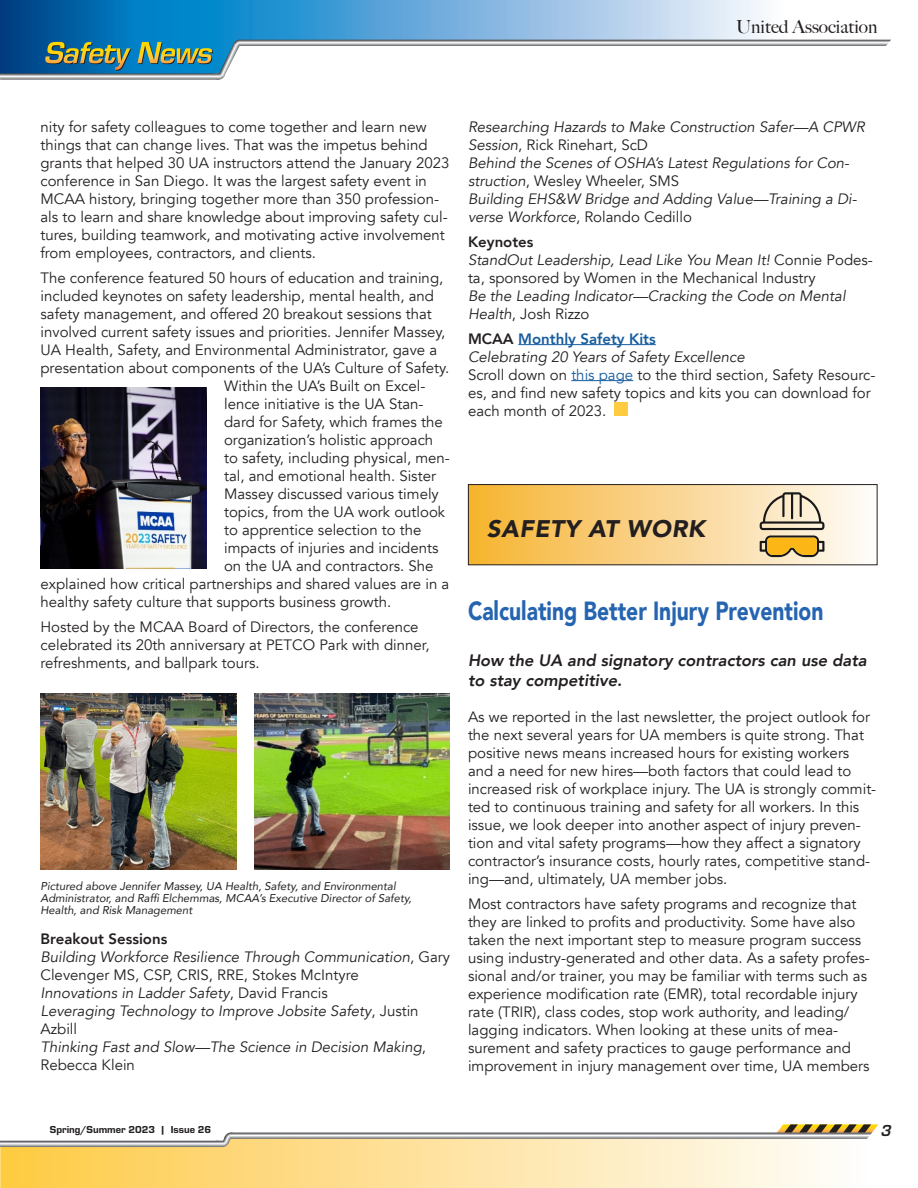
<style>
.page{position:relative;width:918px;height:1188px;background:#fff}
.page>*{position:absolute;margin:0;border:0;box-sizing:border-box;transform-origin:0 0}
.t1{font:900 26.25px "Avenir";color:#2564b0;scale:.8 1}
.t2{font:italic 900 24px "Avenir";letter-spacing:.025em;color:#231f20}
.t3{font:500 18px "Big Caslon";color:#231f20}
.Subtitle{font:italic 800 16.5px/19.8px "Avenir";color:#231f20}
.t4{font:italic 700 16.5px "Eurostile";color:#231f20}
.Text{font:15px/18px "Avenir";color:#231f20}
.Text-2{font:italic 15px/18px "Avenir";color:#231f20}
.Text-3{font:800 15px "Avenir";color:#231f20}
.Text-4{font:800 15px "Avenir";color:#175d9e}
.t5{font:italic 11.25px/12px "Avenir";color:#231f20}
.t6{font:10.5px "Eurostile Hea";color:#231f20}
.s1{font-style:normal}
.s2{font-style:italic}
.s3{color:#231f20}
.s4{color:#175d9e}
</style>
<div class="page">
<svg style="left:0;top:0;width:884px;height:40px;background:#72aed8"></svg>
<svg style="left:0;top:40px;width:891px;height:40px"></svg>
<svg style="left:0;top:1147px;width:826px;height:41px;background:#fee19b"></svg>
<svg style="left:0;top:1124px;width:878px;height:23px"></svg>
<hr style="left:518px;top:344px;width:138px;height:1px;background:#175d9e">
<hr style="left:571px;top:380px;width:62px;height:1px;background:#175d9e">
<div style="left:615px;top:402px;width:13px;height:14px;background:#fecc3e"></div>
<img style="left:40px;top:387px;width:166px;height:181px">
<img style="left:40px;top:694px;width:196px;height:175px">
<img style="left:254px;top:694px;width:196px;height:175px">
<div style="left:468px;top:485px;width:409px;height:80px;background:linear-gradient(to right,#f8b431,#f9f7f5)"></div>
<div style="left:468px;top:484px;width:410px;height:81px;border:1px solid #231f20"></div>
<svg style="left:760px;top:492px;width:64px;height:38px;background:#c2b6a0"></svg>
<svg style="left:760px;top:536px;width:64px;height:21px"></svg>
<p class="t3" style="left:736px;top:11px;width:143px">United Association</p>
<p class="Text" style="left:40px;top:118px;width:410px">nity for safety colleagues to come together and learn new things that can change lives. That was the impetus behind grants that helped 30 UA instructors attend the January 2023 conference in San Diego. It was the largest safety event in MCAA history, bringing together more than 350 profession&shy;als to learn and share knowledge about improving safety cul&shy;tures, building teamwork, and motivating active involvement from employees, contractors, and clients.</p>
<p class="Text" style="left:40px;top:269px;width:404px">The conference featured 50 hours of education and training,</p>
<p class="Text" style="left:40px;top:287px;width:395px">included keynotes on safety leadership, mental health, and</p>
<p class="Text" style="left:40px;top:305px;width:393px">safety management, and offered 20 breakout sessions that</p>
<p class="Text" style="left:40px;top:323px;width:406px">involved current safety issues and priorities. Jennifer Massey,</p>
<p class="Text" style="left:40px;top:341px;width:398px">UA Health, Safety, and Environmental Administrator, gave a</p>
<p class="Text" style="left:40px;top:359px;width:410px">presentation about components of the UA’s Culture of Safety.</p>
<p class="Text" style="left:224px;top:377px;width:203px">Within the UA’s Built on Excel-</p>
<p class="Text" style="left:224px;top:395px;width:201px">lence initiative is the UA Stan-</p>
<p class="Text" style="left:224px;top:413px;width:220px">dard for Safety, which frames the</p>
<p class="Text" style="left:224px;top:431px;width:211px">organization’s holistic approach</p>
<p class="Text" style="left:224px;top:449px;width:227px">to safety, including physical, men-</p>
<p class="Text" style="left:224px;top:467px;width:213px">tal, and emotional health. Sister</p>
<p class="Text" style="left:224px;top:485px;width:216px">Massey discussed various timely</p>
<p class="Text" style="left:224px;top:503px;width:223px">topics, from the UA work outlook</p>
<p class="Text" style="left:224px;top:521px;width:199px">to apprentice selection to the</p>
<p class="Text" style="left:224px;top:539px;width:216px">impacts of injuries and incidents</p>
<p class="Text" style="left:224px;top:557px;width:211px">on the UA and contractors. She</p>
<p class="Text" style="left:40px;top:575px;width:410px">explained how critical partnerships and shared values are in a</p>
<p class="Text" style="left:40px;top:593px;width:352px">healthy safety culture that supports business growth.</p>
<p class="Text" style="left:40px;top:618px;width:391px">Hosted by the MCAA Board of Directors, the conference celebrated its 20th anniversary at PETCO Park with dinner, refreshments, and ballpark tours.</p>
<p class="t5" style="left:40px;top:880px;width:373px">Pictured above Jennifer Massey, UA Health, Safety, and Environmental<br>Administrator, and Raffi Elchemmas, MCAA’s Executive Director of Safety,<br>Health, and Risk Management</p>
<p class="Text-3" style="left:40px;top:927px;width:128px">Breakout Sessions</p>
<p class="Text-2" style="left:40px;top:948px;width:411px">Building Workforce Resilience Through Communication<span class="s1">, Gary<br>Clevenger MS, CSP, CRIS, RRE, Stokes McIntyre</span></p>
<p class="Text-2" style="left:40px;top:984px;width:289px">Innovations in Ladder Safety<span class="s1">, David Francis</span></p>
<p class="Text-2" style="left:40px;top:1002px;width:380px">Leveraging Technology to Improve Jobsite Safety<span class="s1">, Justin<br>Azbill</span></p>
<p class="Text-2" style="left:40px;top:1038px;width:387px">Thinking Fast and Slow—The Science in Decision Making<span class="s1">,<br>Rebecca Klein</span></p>
<p class="Text-2" style="left:468px;top:118px;width:398px">Researching Hazards to Make Construction Safer—A CPWR<br>Session<span class="s1">, Rick Rinehart, ScD</span></p>
<p class="Text-2" style="left:468px;top:154px;width:383px">Behind the Scenes of OSHA’s Latest Regulations for Con&shy;struction<span class="s1">, Wesley Wheeler, SMS</span></p>
<p class="Text-2" style="left:468px;top:190px;width:390px">Building EHS&amp;W Bridge and Adding Value—Training a Di&shy;verse Workforce<span class="s1">, Rolando Cedillo</span></p>
<p class="Text-3" style="left:468px;top:230px;width:67px">Keynotes</p>
<p class="Text" style="left:468px;top:251px;width:406px"><span class="s2">StandOut Leadership, Lead Like You Mean It!</span> Connie Podes&shy;ta, sponsored by Women in the Mechanical Industry</p>
<p class="Text-2" style="left:468px;top:287px;width:379px">Be the Leading Indicator—Cracking the Code on Mental<br>Health<span class="s1">, Josh Rizzo</span></p>
<p class="Text-4" style="left:468px;top:327px;width:189px"><span class="s3">MCAA</span> Monthly Safety Kits</p>
<p class="Text-2" style="left:468px;top:348px;width:278px">Celebrating 20 Years of Safety Excellence</p>
<p class="Text" style="left:468px;top:366px;width:409px">Scroll down on <span class="s4">this page</span> to the third section, Safety Resourc&shy;es, and find new safety topics and kits you can download for each month of 2023.</p>
<p class="t2" style="left:487px;top:509px;width:220px">SAFETY AT WORK</p>
<p class="t1" style="left:468px;top:588px;width:446px">Calculating Better Injury Prevention</p>
<p class="Subtitle" style="left:468px;top:651px;width:400px">How the UA and signatory contractors can use data to stay competitive.</p>
<p class="Text" style="left:468px;top:708px;width:410px">As we reported in the last newsletter, the project outlook for the next several years for UA members is quite strong. That positive news means increased hours for existing workers and a need for new hires—both factors that could lead to increased risk of workplace injury. The UA is strongly commit&shy;ted to continuous training and safety for all workers. In this issue, we look deeper into another aspect of injury preven&shy;tion and vital safety programs—how they affect a signatory contractor’s insurance costs, hourly rates, competitive stand&shy;ing—and, ultimately, UA member jobs.</p>
<p class="Text" style="left:468px;top:895px;width:403px">Most contractors have safety programs and recognize that they are linked to profits and productivity. Some have also taken the next important step to measure program success using industry-generated and other data. As a safety profes&shy;sional and/or trainer, you may be familiar with terms such as experience modification rate (EMR), total recordable injury rate (TRIR), class codes, stop work authority, and leading/ lagging indicators. When looking at these units of mea&shy;surement and safety practices to gauge performance and improvement in injury management over time, UA members</p>
<p class="t6" style="left:50px;top:1123px;width:163px">Spring/Summer 2023 | Issue 26</p>
<p class="t4" style="left:881px;top:1120px;width:12px">3</p>
</div>
